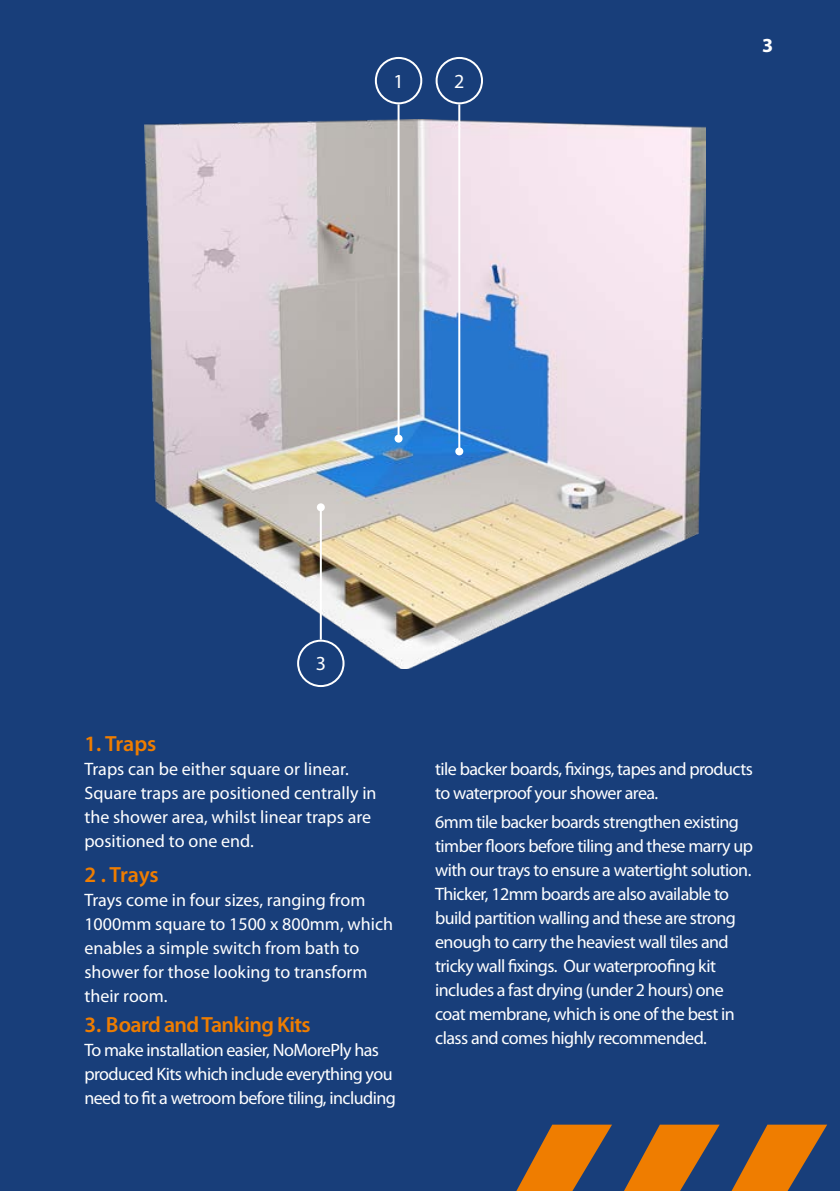
<style>
.page{position:relative;width:840px;height:1191px;background:#fff}
.page>*{position:absolute;margin:0;border:0;box-sizing:border-box;transform-origin:0 0}
.t1{font:600 22px "Myriad Pro";letter-spacing:-.03em;color:#ef7d00}
.t2{font:20px "Myriad Pro";color:#fff}
.t3{font:700 20px "Myriad Pro";color:#fff}
.t4{font:18px/24px "Myriad Pro";letter-spacing:-.03em;color:#fff}
.t5{font:18px/24px "Myriad Pro";color:#fff}
</style>
<div class="page">
<div style="left:0;top:0;width:839px;height:1191px;background:#183e7a"></div>
<img style="left:145px;top:120px;width:560px;height:548px">
<hr style="left:319px;top:507px;width:2px;height:132px;background:#fff">
<div style="left:316px;top:503px;width:8px;height:8px;background:#fff;border-radius:50%"></div>
<hr style="left:458px;top:104px;width:2px;height:347px;background:#fff">
<div style="left:455px;top:447px;width:8px;height:8px;background:#fff;border-radius:50%"></div>
<hr style="left:397px;top:104px;width:2px;height:334px;background:#fff">
<div style="left:394px;top:434px;width:8px;height:8px;background:#fff;border-radius:50%"></div>
<div style="left:374px;top:57px;width:48px;height:47px;border:2px solid #fff;border-radius:50%"></div>
<div style="left:435px;top:57px;width:47px;height:47px;border:2px solid #fff;border-radius:50%"></div>
<div style="left:297px;top:639px;width:47px;height:48px;border:2px solid #fff;border-radius:50%"></div>
<svg style="left:516px;top:1124px;width:95px;height:67px"></svg>
<svg style="left:624px;top:1124px;width:95px;height:67px"></svg>
<svg style="left:731px;top:1124px;width:95px;height:67px"></svg>
<p class="t2" style="left:393px;top:71px;width:12px">1</p>
<p class="t2" style="left:454px;top:71px;width:12px">2</p>
<p class="t3" style="left:761px;top:34px;width:13px">3</p>
<p class="t2" style="left:315px;top:652px;width:12px">3</p>
<p class="t1" style="left:84px;top:731px;width:73px">1. Traps</p>
<p class="t5" style="left:84px;top:757px;width:293px">Traps can be either square or linear.<br>Square traps are positioned centrally in the shower area, whilst linear traps are positioned to one end.</p>
<p class="t1" style="left:84px;top:862px;width:76px">2 . Trays</p>
<p class="t5" style="left:84px;top:888px;width:310px">Trays come in four sizes, ranging from<br>1000mm square to 1500 x 800mm, which enables a simple switch from bath to shower for those looking to transform their room.</p>
<p class="t1" style="left:84px;top:1012px;width:228px">3. Board and Tanking Kits</p>
<p class="t4" style="left:84px;top:1038px;width:313px">To make installation easier, NoMorePly has produced Kits which include everything you need to fit a wetroom before tiling, including</p>
<p class="t4" style="left:435px;top:757px;width:319px">tile backer boards, fixings, tapes and products to waterproof your shower area.</p>
<p class="t4" style="left:435px;top:810px;width:319px">6mm tile backer boards strengthen existing timber floors before tiling and these marry up with our trays to ensure a watertight solution.<br>Thicker, 12mm boards are also available to build partition walling and these are strong enough to carry the heaviest wall tiles and tricky wall fixings. Our waterproofing kit includes a fast drying (under 2 hours) one coat membrane, which is one of the best in class and comes highly recommended.</p>
</div>
